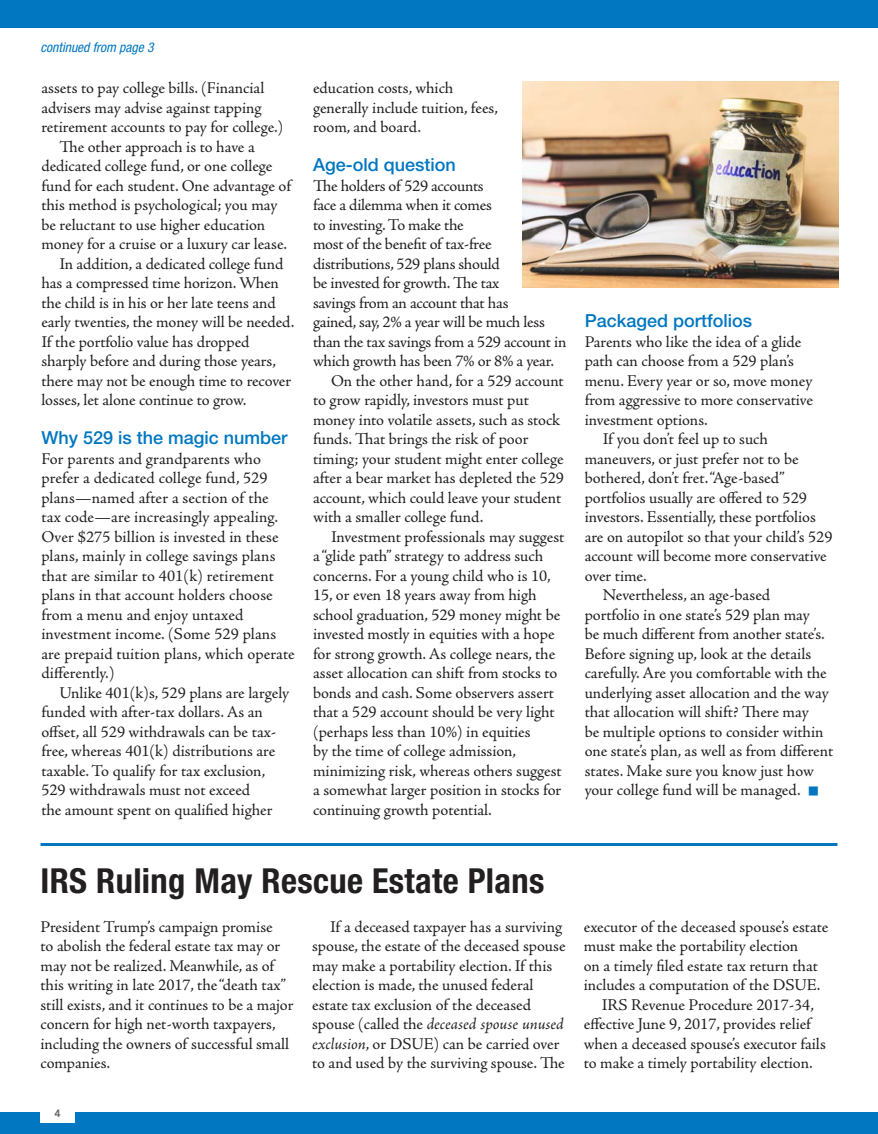
<style>
.page{position:relative;width:878px;height:1134px;background:#fff}
.page>*{position:absolute;margin:0;border:0;box-sizing:border-box;transform-origin:0 0}
.t1{font:700 condensed 34.5px "Helvetica Neue";letter-spacing:.01em;color:#231f20}
.t2{font:500 18px "Helvetica Neue";color:#0077c0}
.t3{font:16.5px/19.5px "Adobe Jenson Pro";letter-spacing:-.005em;color:#231f20}
.t4{font:italic condensed 13.5px "Helvetica Neue";color:#0077c0}
.t5{font:800 10.5px "Avenir";color:#636366}
.s1{font-style:italic}
</style>
<div class="page">
<div style="left:0;top:0;width:878px;height:28px;background:#0077c0"></div>
<div style="left:0;top:1112px;width:878px;height:22px;background:#0077c0"></div>
<div style="left:40px;top:1104px;width:35px;height:19px;background:#fff"></div>
<img style="left:522px;top:81px;width:316px;height:207px">
<hr style="left:40px;top:843px;width:797px;height:3px;background:#0077c0">
<p class="t4" style="left:40px;top:40px;width:115px">continued from page 3</p>
<p class="t3" style="left:41px;top:78px;width:224px">assets to pay college bills. (Financial</p>
<p class="t3" style="left:41px;top:98px;width:222px">advisers may advise against tapping</p>
<p class="t3" style="left:41px;top:117px;width:243px">retirement accounts to pay for college.)</p>
<p class="t3" style="left:59px;top:137px;width:197px">The other approach is to have a</p>
<p class="t3" style="left:41px;top:156px;width:233px">dedicated college fund, or one college</p>
<p class="t3" style="left:41px;top:176px;width:251px">fund for each student. One advantage of</p>
<p class="t3" style="left:41px;top:195px;width:238px">this method is psychological; you may</p>
<p class="t3" style="left:41px;top:215px;width:225px">be reluctant to use higher education</p>
<p class="t3" style="left:41px;top:234px;width:247px">money for a cruise or a luxury car lease.</p>
<p class="t3" style="left:59px;top:254px;width:225px">In addition, a dedicated college fund</p>
<p class="t3" style="left:41px;top:273px;width:239px">has a compressed time horizon. When</p>
<p class="t3" style="left:41px;top:293px;width:236px">the child is in his or her late teens and</p>
<p class="t3" style="left:41px;top:312px;width:255px">early twenties, the money will be needed.</p>
<p class="t3" style="left:41px;top:332px;width:209px">If the portfolio value has dropped</p>
<p class="t3" style="left:41px;top:351px;width:236px">sharply before and during those years,</p>
<p class="t3" style="left:41px;top:371px;width:251px">there may not be enough time to recover</p>
<p class="t3" style="left:41px;top:390px;width:206px">losses, let alone continue to grow.</p>
<p class="t2" style="left:41px;top:427px;width:248px">Why 529 is the magic number</p>
<p class="t3" style="left:41px;top:449px;width:255px">For parents and grandparents who prefer a dedicated college fund, 529 plans—named after a section of the<br>tax code—are increasingly appealing.<br>Over $275 billion is invested in these plans, mainly in college savings plans that are similar to 401(k) retirement plans in that account holders choose from a menu and enjoy untaxed investment income. (Some 529 plans are prepaid tuition plans, which operate differently.)</p>
<p class="t3" style="left:41px;top:683px;width:249px;text-indent:18px">Unlike 401(k)s, 529 plans are largely funded with after-tax dollars. As an offset, all 529 withdrawals can be tax&shy;free, whereas 401(k) distributions are taxable. To qualify for tax exclusion, 529 withdrawals must not exceed<br>the amount spent on qualified higher</p>
<p class="t3" style="left:313px;top:78px;width:186px">education costs, which generally include tuition, fees, room, and board.</p>
<p class="t2" style="left:313px;top:154px;width:144px">Age-old question</p>
<p class="t3" style="left:313px;top:176px;width:172px">The holders of 529 accounts</p>
<p class="t3" style="left:313px;top:195px;width:180px">face a dilemma when it comes</p>
<p class="t3" style="left:313px;top:215px;width:152px">to investing. To make the</p>
<p class="t3" style="left:313px;top:234px;width:180px">most of the benefit of tax-free</p>
<p class="t3" style="left:313px;top:254px;width:188px">distributions, 529 plans should</p>
<p class="t3" style="left:313px;top:273px;width:188px">be invested for growth. The tax</p>
<p class="t3" style="left:313px;top:293px;width:197px">savings from an account that has</p>
<p class="t3" style="left:313px;top:312px;width:233px">gained, say, 2% a year will be much less</p>
<p class="t3" style="left:313px;top:332px;width:255px">than the tax savings from a 529 account in</p>
<p class="t3" style="left:313px;top:351px;width:242px">which growth has been 7% or 8% a year.</p>
<p class="t3" style="left:331px;top:371px;width:234px">On the other hand, for a 529 account</p>
<p class="t3" style="left:313px;top:390px;width:217px">to grow rapidly, investors must put</p>
<p class="t3" style="left:313px;top:410px;width:249px">money into volatile assets, such as stock</p>
<p class="t3" style="left:313px;top:429px;width:217px">funds. That brings the risk of poor</p>
<p class="t3" style="left:313px;top:449px;width:252px">timing; your student might enter college</p>
<p class="t3" style="left:313px;top:468px;width:252px">after a bear market has depleted the 529</p>
<p class="t3" style="left:313px;top:488px;width:250px">account, which could leave your student</p>
<p class="t3" style="left:313px;top:507px;width:172px">with a smaller college fund.</p>
<p class="t3" style="left:331px;top:527px;width:235px">Investment professionals may suggest</p>
<p class="t3" style="left:313px;top:546px;width:232px">a “glide path” strategy to address such</p>
<p class="t3" style="left:313px;top:566px;width:239px">concerns. For a young child who is 10,</p>
<p class="t3" style="left:313px;top:585px;width:225px">15, or even 18 years away from high</p>
<p class="t3" style="left:313px;top:605px;width:249px">school graduation, 529 money might be</p>
<p class="t3" style="left:313px;top:624px;width:243px">invested mostly in equities with a hope</p>
<p class="t3" style="left:313px;top:644px;width:244px">for strong growth. As college nears, the</p>
<p class="t3" style="left:313px;top:663px;width:246px">asset allocation can shift from stocks to</p>
<p class="t3" style="left:313px;top:683px;width:242px">bonds and cash. Some observers assert</p>
<p class="t3" style="left:313px;top:702px;width:243px">that a 529 account should be very light</p>
<p class="t3" style="left:313px;top:722px;width:219px">(perhaps less than 10%) in equities</p>
<p class="t3" style="left:313px;top:741px;width:205px">by the time of college admission,</p>
<p class="t3" style="left:313px;top:761px;width:250px">minimizing risk, whereas others suggest</p>
<p class="t3" style="left:313px;top:780px;width:250px">a somewhat larger position in stocks for</p>
<p class="t3" style="left:313px;top:800px;width:180px">continuing growth potential.</p>
<p class="t2" style="left:584px;top:310px;width:169px">Packaged portfolios</p>
<p class="t3" style="left:584px;top:332px;width:218px">Parents who like the idea of a glide</p>
<p class="t3" style="left:584px;top:351px;width:211px">path can choose from a 529 plan’s</p>
<p class="t3" style="left:584px;top:371px;width:229px">menu. Every year or so, move money</p>
<p class="t3" style="left:584px;top:390px;width:230px">from aggressive to more conservative</p>
<p class="t3" style="left:584px;top:410px;width:125px">investment options.</p>
<p class="t3" style="left:602px;top:429px;width:167px">If you don’t feel up to such</p>
<p class="t3" style="left:584px;top:449px;width:215px">maneuvers, or just prefer not to be</p>
<p class="t3" style="left:584px;top:468px;width:201px">bothered, don’t fret. “Age-based”</p>
<p class="t3" style="left:584px;top:488px;width:224px">portfolios usually are offered to 529</p>
<p class="t3" style="left:584px;top:507px;width:233px">investors. Essentially, these portfolios</p>
<p class="t3" style="left:584px;top:527px;width:249px">are on autopilot so that your child’s 529</p>
<p class="t3" style="left:584px;top:546px;width:244px">account will become more conservative</p>
<p class="t3" style="left:584px;top:566px;width:63px">over time.</p>
<p class="t3" style="left:602px;top:585px;width:169px">Nevertheless, an age-based</p>
<p class="t3" style="left:584px;top:605px;width:227px">portfolio in one state’s 529 plan may</p>
<p class="t3" style="left:584px;top:624px;width:242px">be much different from another state’s.</p>
<p class="t3" style="left:584px;top:644px;width:228px">Before signing up, look at the details</p>
<p class="t3" style="left:584px;top:663px;width:243px">carefully. Are you comfortable with the</p>
<p class="t3" style="left:584px;top:683px;width:245px">underlying asset allocation and the way</p>
<p class="t3" style="left:584px;top:702px;width:226px">that allocation will shift? There may</p>
<p class="t3" style="left:584px;top:722px;width:240px">be multiple options to consider within</p>
<p class="t3" style="left:584px;top:741px;width:250px">one state’s plan, as well as from different</p>
<p class="t3" style="left:584px;top:761px;width:231px">states. Make sure you know just how</p>
<p class="t3" style="left:584px;top:780px;width:217px">your college fund will be managed.</p>
<h1 class="t1" style="left:40px;top:859px;width:505px">IRS Ruling May Rescue Estate Plans</h1>
<p class="t3" style="left:40px;top:917px;width:254px">President Trump’s campaign promise<br>to abolish the federal estate tax may or may not be realized. Meanwhile, as of this writing in late 2017, the “death tax” still exists, and it continues to be a major concern for high net-worth taxpayers, including the owners of successful small companies.</p>
<p class="t3" style="left:312px;top:917px;width:255px;text-indent:18px">If a deceased taxpayer has a surviving spouse, the estate of the deceased spouse may make a portability election. If this election is made, the unused federal estate tax exclusion of the deceased spouse (called the <span class="s1">deceased spouse unused exclusion</span>, or DSUE) can be carried over to and used by the surviving spouse. The</p>
<p class="t3" style="left:583px;top:917px;width:246px">executor of the deceased spouse’s estate</p>
<p class="t3" style="left:583px;top:936px;width:216px">must make the portability election</p>
<p class="t3" style="left:583px;top:956px;width:235px">on a timely filed estate tax return that</p>
<p class="t3" style="left:583px;top:975px;width:238px">includes a computation of the DSUE.</p>
<p class="t3" style="left:602px;top:995px;width:214px">IRS Revenue Procedure 2017-34,</p>
<p class="t3" style="left:583px;top:1014px;width:229px">effective June 9, 2017, provides relief</p>
<p class="t3" style="left:583px;top:1034px;width:243px">when a deceased spouse’s executor fails</p>
<p class="t3" style="left:583px;top:1053px;width:230px">to make a timely portability election.</p>
<p class="t5" style="left:55px;top:1107px;width:8px">4</p>
</div>
